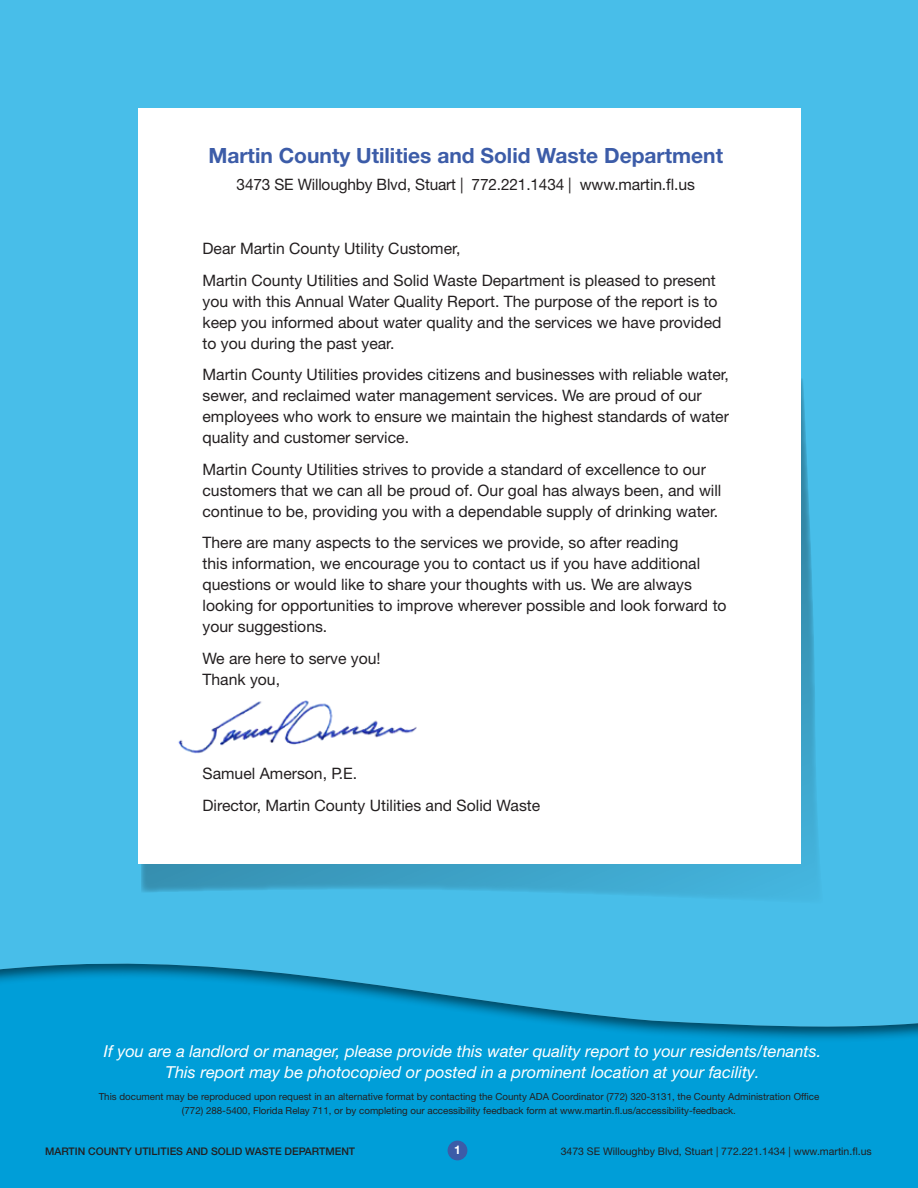
<style>
.page{position:relative;width:918px;height:1188px;background:#fff}
.page>*{position:absolute;margin:0;border:0;box-sizing:border-box;transform-origin:0 0}
.t1{font:700 21px "Helvetica Neue LT Std";color:#3c5ca8}
.t2{font:italic 16.5px/21px "Helvetica Neue LT Std";color:#fff;text-align:center}
.t3{font:15.75px/21px "Helvetica Neue LT Std";color:#231f20}
.t4{font:700 12px "Helvetica Neue LT Std";color:#fff}
.t5{font:10.5px "Helvetica Neue LT Std";color:#231f20}
.t6{font:500 10.5px "Helvetica Neue LT Std";color:#231f20}
.t7{font:9.75px "Helvetica Neue LT Std";color:#231f20}
.s1{font-size:15.75px}
</style>
<div class="page">
<div style="left:0;top:0;width:918px;height:1063px;background:#48bee9"></div>
<div style="left:0;top:963px;width:918px;height:225px;background:#231f20;opacity:.61"></div>
<svg style="left:141px;top:378px;width:676px;height:519px"></svg>
<div style="left:139px;top:108px;width:662px;height:756px;background:#fff"></div>
<img style="left:178px;top:700px;width:239px;height:54px">
<div style="left:448px;top:1141px;width:19px;height:19px;background:#3c5ca8;border-radius:50%"></div>
<p class="t1" style="left:208px;top:142px;width:516px">Martin County Utilities and Solid Waste Department</p>
<p class="t3" style="left:237px;top:173px;width:460px">3473 SE Willoughby Blvd, Stuart | 772.221.1434 | www.martin.f.us</p>
<p class="t3" style="left:203px;top:233px;width:515px;line-height:31.5px">Dear Martin County Utility Customer,<br>Martin County Utilities and Solid Waste Department is pleased to present</p>
<p class="t3" style="left:203px;top:290px;width:520px">you with this Annual Water Quality Report. The purpose of the report is to keep you informed about water quality and the services we have provided to you during the past year.</p>
<p class="t3" style="left:203px;top:364px;width:528px">Martin County Utilities provides citizens and businesses with reliable water, sewer, and reclaimed water management services. We are proud of our employees who work to ensure we maintain the highest standards of water quality and customer service.</p>
<p class="t3" style="left:203px;top:458px;width:520px">Martin County Utilities strives to provide a standard of excellence to our customers that we can all be proud of. Our goal has always been, and will continue to be, providing you with a dependable supply of drinking water.</p>
<p class="t3" style="left:203px;top:532px;width:526px">There are many aspects to the services we provide, so after reading<br>this information, we encourage you to contact us if you have additional questions or would like to share your thoughts with us. We are always looking for opportunities to improve wherever possible and look forward to your suggestions.</p>
<p class="t3" style="left:203px;top:647px;width:180px">We are here to serve you!<br>Thank you,</p>
<p class="t3" style="left:203px;top:758px;width:339px;line-height:31.5px">Samuel Amerson, P.E.<br>Director, Martin County Utilities and Solid Waste</p>
<p class="t2" style="left:104px;top:1041px;width:719px">If you are a landlord or manager, please provide this water quality report to your residents/tenants.<br>This report may be photocopied or posted in a prominent location at your facility<span class="s1">.</span></p>
<p class="t7" style="left:99px;top:1091px;width:722px">This document may be reproduced upon request in an alternative format by contacting the County ADA Coordinator (772) 320-3131, the County Administration Offce</p>
<p class="t7" style="left:182px;top:1104px;width:556px">(772) 288-5400, Florida Relay 711, or by completing our accessibility feedback form at www.martin.f.us/accessibility-feedback.</p>
<p class="t6" style="left:45px;top:1145px;width:312px">MARTIN COUNTY UTILITIES AND SOLID WASTE DEPARTMENT</p>
<p class="t4" style="left:454px;top:1142px;width:8px">1</p>
<p class="t5" style="left:561px;top:1145px;width:313px">3473 SE Willoughby Blvd, Stuart | 772.221.1434 | www.martin.f.us</p>
</div>
